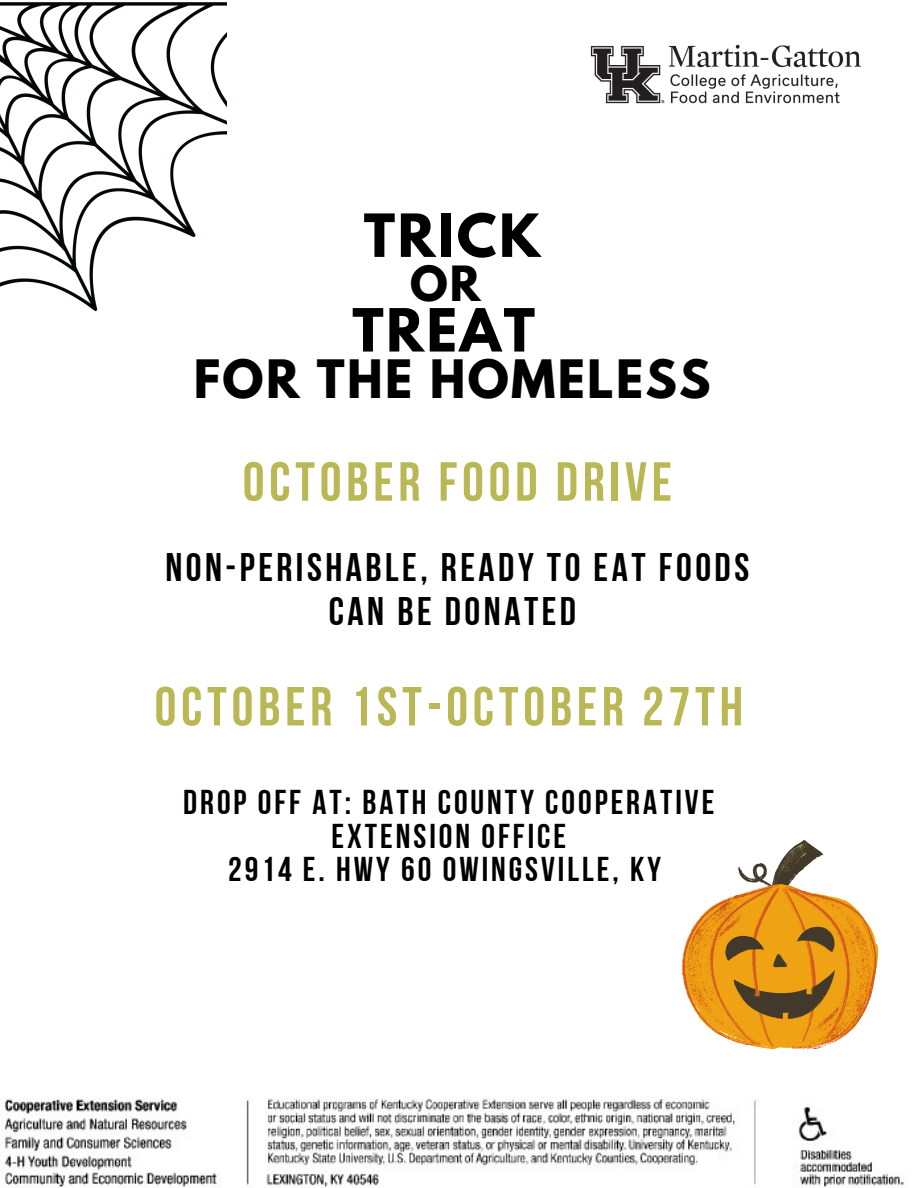
<style>
.page{position:relative;width:918px;height:1188px;background:#fff}
.page>*{position:absolute;margin:0;border:0;box-sizing:border-box;transform-origin:0 0}
.t1{font:54.9px "Bebas Neue Cyrillic";letter-spacing:.085em;color:#bab854}
.t2{font:700 52.65px "League Spartan";letter-spacing:.05em;color:#000}
.t3{font:700 46.95px "League Spartan";letter-spacing:.05em;color:#000}
.t4{font:700 43.05px "League Spartan";color:#000}
.t5{font:39.75px/43.7px "Bebas Neue Cyrillic";letter-spacing:.09em;color:#000;text-align:center}
.t6{font:34.35px/33.5px "Bebas Neue Cyrillic";letter-spacing:.085em;color:#000;text-align:center}
</style>
<div class="page">
<img style="left:5px;top:1098px;width:899px;height:89px">
<img style="left:590px;top:44px;width:272px;height:60px">
<img style="left:0;top:3px;width:226px;height:309px">
<svg style="left:682px;top:840px;width:197px;height:209px"></svg>
<p class="t2" style="left:364px;top:210px;width:178px">TRICK</p>
<p class="t4" style="left:410px;top:262px;width:72px">OR</p>
<p class="t2" style="left:352px;top:304px;width:184px">TREAT</p>
<p class="t3" style="left:194px;top:356px;width:519px">FOR THE HOMELESS</p>
<p class="t1" style="left:243px;top:460px;width:431px">OCTOBER FOOD DRIVE</p>
<p class="t5" style="left:165px;top:549px;width:585px">NON-PERISHABLE, READY TO EAT FOODS<br>CAN BE DONATED</p>
<p class="t1" style="left:155px;top:684px;width:590px">OCTOBER 1ST-OCTOBER 27TH</p>
<p class="t6" style="left:183px;top:789px;width:533px">DROP OFF AT: BATH COUNTY COOPERATIVE<br>EXTENSION OFFICE</p>
<p class="t6" style="left:228px;top:856px;width:434px">2914 E. HWY 60 OWINGSVILLE, KY</p>
</div>
